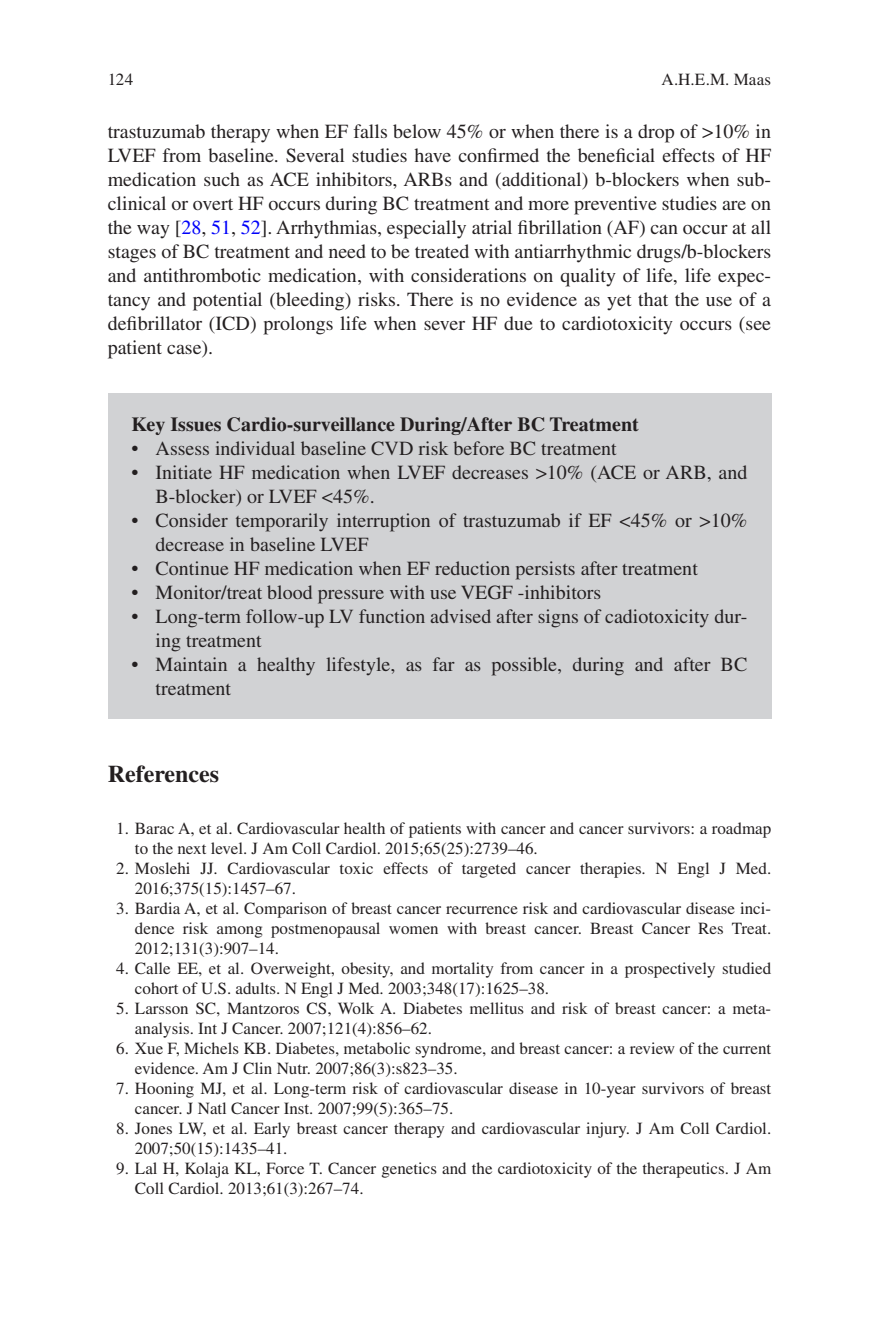
<style>
.page{position:relative;width:879px;height:1333px;background:#fff}
.page>*{position:absolute;margin:0;border:0;box-sizing:border-box;transform-origin:0 0}
.t1{font:700 24px "Lvxyqg Times LT Std";color:#231f20}
.t2{font:20px/24px "Pqvhnk Times LT Std";color:#231f20}
.t3{font:700 20px "Lvxyqg Times LT Std";color:#231f20}
.t4{font:17px/20px "Pqvhnk Times LT Std";color:#231f20}
.t5{font:17px "Btwcxx Times LT Std";color:#231f20}
.s1{color:#0000fa}
</style>
<div class="page">
<div style="left:108px;top:393px;width:663px;height:326px;background:#d1d2d4"></div>
<p class="t4" style="left:108px;top:69px;width:27px">124</p>
<p class="t2" style="left:108px;top:119px;width:665px;text-align:justify">trastuzumab therapy when EF falls below 45% or when there is a drop of &gt;10% in LVEF from baseline. Several studies have confirmed the beneficial effects of HF medication such as ACE inhibitors, ARBs and (additional) b-blockers when sub&shy;clinical or overt HF occurs during BC treatment and more preventive studies are on the way [<span class="s1">28</span>, <span class="s1">51</span>, <span class="s1">52</span>]. Arrhythmias, especially atrial fibrillation (AF) can occur at all stages of BC treatment and need to be treated with antiarrhythmic drugs/b-blockers and antithrombotic medication, with considerations on quality of life, life expec&shy;tancy and potential (bleeding) risks. There is no evidence as yet that the use of a defibrillator (ICD) prolongs life when sever HF due to cardiotoxicity occurs (see patient case).</p>
<p class="t5" style="left:661px;top:70px;width:111px">A.H.E.M. Maas</p>
<p class="t3" style="left:132px;top:412px;width:509px">Key Issues Cardio-surveillance During/After BC Treatment</p>
<p class="t2" style="left:132px;top:436px;width:487px">• Assess individual baseline CVD risk before BC treatment</p>
<p class="t2" style="left:156px;top:460px;width:593px;text-indent:-24px">• Initiate HF medication when LVEF decreases &gt;10% (ACE or ARB, and<br>B-blocker) or LVEF &lt;45%.</p>
<p class="t2" style="left:156px;top:508px;width:593px;text-indent:-24px">• Consider temporarily interruption of trastuzumab if EF &lt;45% or &gt;10% decrease in baseline LVEF</p>
<p class="t2" style="left:132px;top:556px;width:568px">• Continue HF medication when EF reduction persists after treatment</p>
<p class="t2" style="left:132px;top:580px;width:471px">• Monitor/treat blood pressure with use VEGF -inhibitors</p>
<p class="t2" style="left:156px;top:604px;width:593px;text-indent:-24px">• Long-term follow-up LV function advised after signs of cadiotoxicity dur&shy;ing treatment</p>
<p class="t2" style="left:156px;top:652px;width:593px;text-indent:-24px">• Maintain a healthy lifestyle, as far as possible, during and after BC treatment</p>
<p class="t1" style="left:108px;top:760px;width:113px">References</p>
<p class="t4" style="left:135px;top:818px;width:638px;text-indent:-19px">1. Barac A, et al. Cardiovascular health of patients with cancer and cancer survivors: a roadmap to the next level. J Am Coll Cardiol. 2015;65(25):2739–46.</p>
<p class="t4" style="left:135px;top:858px;width:638px;text-indent:-19px">2. Moslehi JJ. Cardiovascular toxic effects of targeted cancer therapies. N Engl J Med.<br>2016;375(15):1457–67.</p>
<p class="t4" style="left:135px;top:898px;width:638px;text-align:justify;text-indent:-19px">3. Bardia A, et al. Comparison of breast cancer recurrence risk and cardiovascular disease inci&shy;dence risk among postmenopausal women with breast cancer. Breast Cancer Res Treat.<br>2012;131(3):907–14.</p>
<p class="t4" style="left:135px;top:958px;width:638px;text-indent:-19px">4. Calle EE, et al. Overweight, obesity, and mortality from cancer in a prospectively studied cohort of U.S. adults. N Engl J Med. 2003;348(17):1625–38.</p>
<p class="t4" style="left:135px;top:998px;width:638px;text-indent:-19px">5. Larsson SC, Mantzoros CS, Wolk A. Diabetes mellitus and risk of breast cancer: a meta&shy;analysis. Int J Cancer. 2007;121(4):856–62.</p>
<p class="t4" style="left:135px;top:1038px;width:638px;text-indent:-19px">6. Xue F, Michels KB. Diabetes, metabolic syndrome, and breast cancer: a review of the current evidence. Am J Clin Nutr. 2007;86(3):s823–35.</p>
<p class="t4" style="left:135px;top:1078px;width:638px;text-indent:-19px">7. Hooning MJ, et al. Long-term risk of cardiovascular disease in 10-year survivors of breast cancer. J Natl Cancer Inst. 2007;99(5):365–75.</p>
<p class="t4" style="left:135px;top:1118px;width:638px;text-indent:-19px">8. Jones LW, et al. Early breast cancer therapy and cardiovascular injury. J Am Coll Cardiol.<br>2007;50(15):1435–41.</p>
<p class="t4" style="left:135px;top:1158px;width:638px;text-indent:-19px">9. Lal H, Kolaja KL, Force T. Cancer genetics and the cardiotoxicity of the therapeutics. J Am<br>Coll Cardiol. 2013;61(3):267–74.</p>
</div>
